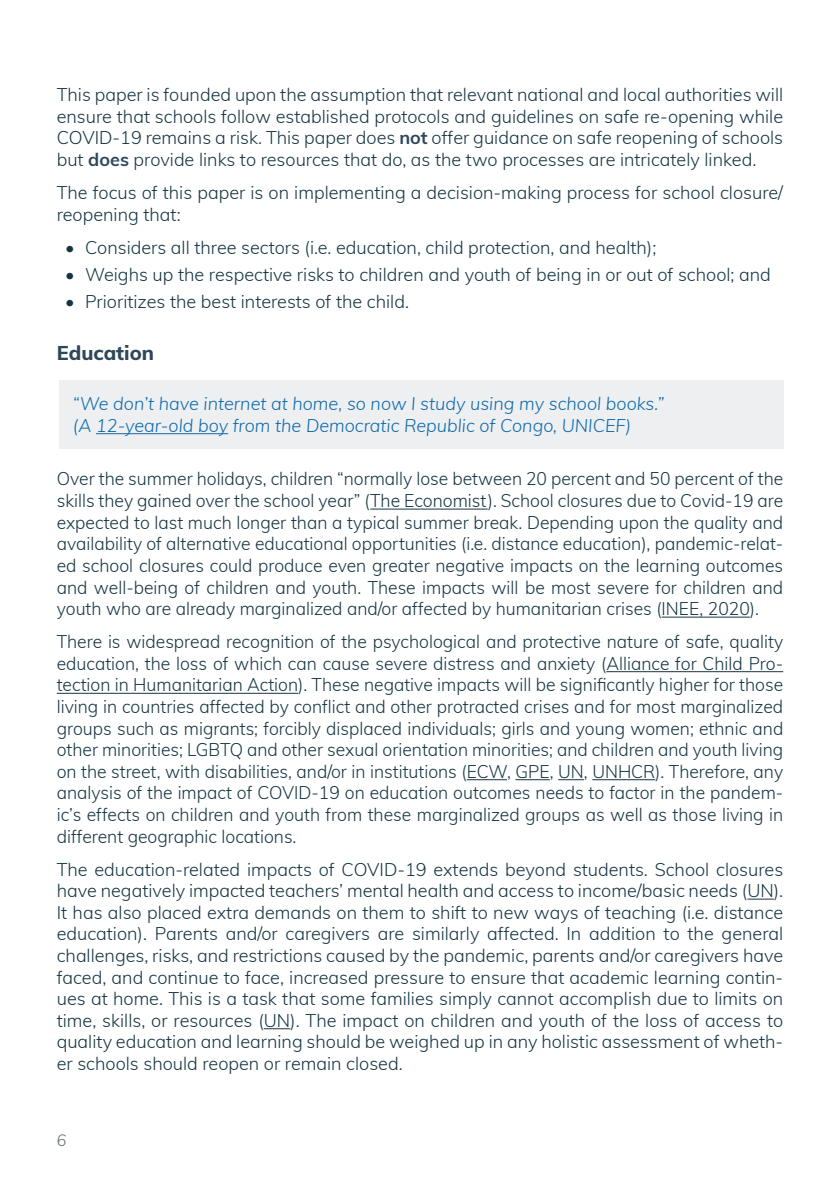
<style>
.page{position:relative;width:840px;height:1191px;background:#fff}
.page>*{position:absolute;margin:0;border:0;box-sizing:border-box;transform-origin:0 0}
.INEE_HEADER_LEVEL3{font:800 20px "Muli";color:#2e4759}
.INEE_Paragraph{font:300 18px/21.6px "Muli";color:#163543;text-align:justify}
.INEE_Note{font:italic 300 18px "Muli";color:#0e6aab}
.t1{font:italic 300 16px "Muli";color:#636b7b}
.s1{font-weight:700;color:#2e4759}
</style>
<div class="page">
<hr style="left:370px;top:508px;width:117px;height:1px;background:#163543">
<hr style="left:661px;top:616px;width:88px;height:1px;background:#163543">
<hr style="left:606px;top:671px;width:176px;height:1px;background:#163543">
<hr style="left:57px;top:693px;width:241px;height:1px;background:#163543">
<hr style="left:466px;top:779px;width:41px;height:1px;background:#163543">
<hr style="left:515px;top:779px;width:34px;height:1px;background:#163543">
<svg style="left:558px;top:779px;width:25px;height:1px"></svg>
<hr style="left:592px;top:779px;width:63px;height:1px;background:#163543">
<svg style="left:747px;top:898px;width:26px;height:1px"></svg>
<svg style="left:264px;top:1028px;width:26px;height:1px"></svg>
<div style="left:59px;top:381px;width:723px;height:68px;background:#eeeff1"></div>
<hr style="left:96px;top:433px;width:132px;height:1px;background:#0e6aab">
<p class="INEE_Paragraph" style="left:57px;top:83px;width:727px">This paper is founded upon the assumption that relevant national and local authorities will ensure that schools follow established protocols and guidelines on safe re-opening while COVID-19 remains a risk. This paper does <span class="s1">not</span> offer guidance on safe reopening of schools but <span class="s1">does</span> provide links to resources that do, as the two processes are intricately linked.</p>
<p class="INEE_Paragraph" style="left:57px;top:181px;width:727px">The focus of this paper is on implementing a decision-making process for school closure/ reopening that:</p>
<p class="INEE_Paragraph" style="left:65px;top:235px;width:592px">• Considers all three sectors (i.e. education, child protection, and health);</p>
<p class="INEE_Paragraph" style="left:65px;top:263px;width:706px">• Weighs up the respective risks to children and youth of being in or out of school; and</p>
<p class="INEE_Paragraph" style="left:65px;top:290px;width:345px">• Prioritizes the best interests of the child.</p>
<p class="INEE_HEADER_LEVEL3" style="left:57px;top:338px;width:99px">Education</p>
<p class="INEE_Note" style="left:73px;top:390px;width:592px">“We don’t have internet at home, so now I study using my school books.”</p>
<p class="INEE_Note" style="left:73px;top:412px;width:559px">(A 12-year-old boy from the Democratic Republic of Congo, UNICEF)</p>
<p class="INEE_Paragraph" style="left:57px;top:467px;width:727px">Over the summer holidays, children “normally lose between 20 percent and 50 percent of the skills they gained over the school year” (The Economist). School closures due to Covid-19 are expected to last much longer than a typical summer break. Depending upon the quality and availability of alternative educational opportunities (i.e. distance education), pandemic-relat&shy;ed school closures could produce even greater negative impacts on the learning outcomes and well-being of children and youth. These impacts will be most severe for children and youth who are already marginalized and/or affected by humanitarian crises (INEE, 2020).</p>
<p class="INEE_Paragraph" style="left:57px;top:630px;width:727px">There is widespread recognition of the psychological and protective nature of safe, quality education, the loss of which can cause severe distress and anxiety (Alliance for Child Pro&shy;tection in Humanitarian Action). These negative impacts will be significantly higher for those living in countries affected by conflict and other protracted crises and for most marginalized groups such as migrants; forcibly displaced individuals; girls and young women; ethnic and other minorities; LGBTQ and other sexual orientation minorities; and children and youth living on the street, with disabilities, and/or in institutions (ECW, GPE, UN, UNHCR). Therefore, any analysis of the impact of COVID-19 on education outcomes needs to factor in the pandem&shy;ic’s effects on children and youth from these marginalized groups as well as those living in different geographic locations.</p>
<p class="INEE_Paragraph" style="left:57px;top:857px;width:727px">The education-related impacts of COVID-19 extends beyond students. School closures have negatively impacted teachers’ mental health and access to income/basic needs (UN).<br>It has also placed extra demands on them to shift to new ways of teaching (i.e. distance education). Parents and/or caregivers are similarly affected. In addition to the general challenges, risks, and restrictions caused by the pandemic, parents and/or caregivers have faced, and continue to face, increased pressure to ensure that academic learning contin&shy;ues at home. This is a task that some families simply cannot accomplish due to limits on time, skills, or resources (UN). The impact on children and youth of the loss of access to quality education and learning should be weighed up in any holistic assessment of wheth&shy;er schools should reopen or remain closed.</p>
<p class="t1" style="left:57px;top:1129px;width:11px">6</p>
</div>
